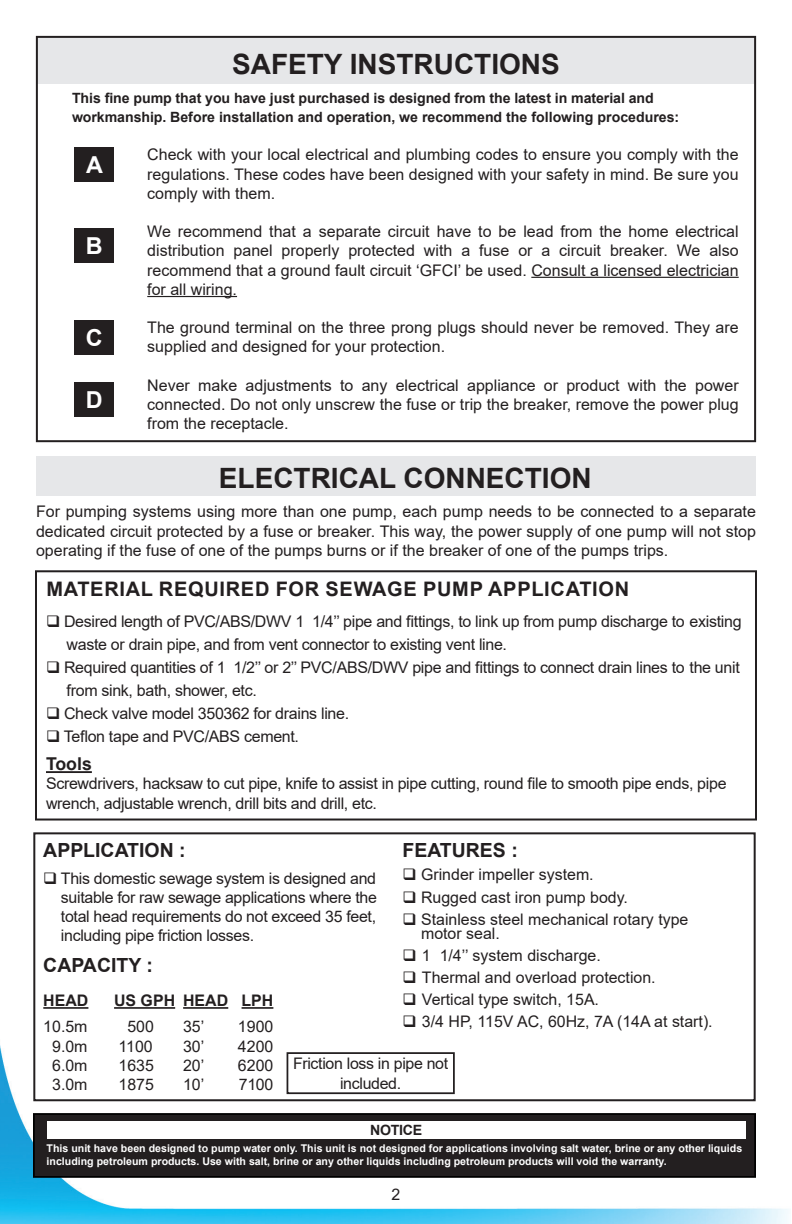
<style>
.page{position:relative;width:792px;height:1224px;background:#fff}
.page>*{position:absolute;margin:0;border:0;box-sizing:border-box;transform-origin:0 0}
.t1{font:700 28px "Arial";color:#231f20}
.t2{font:700 23.4px "Arial";color:#fff}
.t3{font:700 20px "Arial";letter-spacing:.035em;color:#231f20}
.Style_de_paragraphe_2{font:700 19.4px "Arial";color:#231f20}
.Style_de_paragraphe_1{font:700 17.8px "Arial";color:#231f20}
.Style_de_paragraphe_1-2{font:16px/19.2px "Arial";color:#231f20;text-align:justify}
.Style_de_paragraphe_1-3{font:16px/23px "Arial";letter-spacing:-.02em;color:#231f20}
.t4{font:700 16px "Arial";color:#231f20}
.t5{font:700 14.2px/19.2px "Arial";letter-spacing:-.005em;color:#231f20}
.t6{font:700 10.6px/12.8px "Arial";color:#fff}
</style>
<div class="page">
<img style="left:0;top:1045px;width:789px;height:179px">
<hr style="left:46px;top:771px;width:46px;height:2px;background:#231f20">
<div style="left:35px;top:570px;width:722px;height:251px;border:2px solid #231f20"></div>
<hr style="left:531px;top:277px;width:208px;height:1px;background:#231f20">
<hr style="left:147px;top:296px;width:90px;height:1px;background:#231f20">
<div style="left:36px;top:38px;width:718px;height:46px;background:#e6e7e9"></div>
<div style="left:74px;top:147px;width:40px;height:35px;background:#231f20"></div>
<div style="left:74px;top:228px;width:40px;height:35px;background:#231f20"></div>
<div style="left:74px;top:320px;width:40px;height:35px;background:#231f20"></div>
<div style="left:74px;top:382px;width:40px;height:35px;background:#231f20"></div>
<div style="left:36px;top:36px;width:720px;height:406px;border:2px solid #231f20"></div>
<hr style="left:43px;top:1007px;width:45px;height:2px;background:#231f20">
<hr style="left:114px;top:1007px;width:61px;height:2px;background:#231f20">
<hr style="left:183px;top:1007px;width:45px;height:2px;background:#231f20">
<hr style="left:242px;top:1007px;width:31px;height:2px;background:#231f20">
<div style="left:33px;top:832px;width:723px;height:269px;border:2px solid #231f20"></div>
<div style="left:36px;top:457px;width:720px;height:39px;background:#e6e7e9"></div>
<div style="left:34px;top:1114px;width:721px;height:63px;background:#231f20"></div>
<div style="left:33px;top:1113px;width:723px;height:65px;border:2px solid #000"></div>
<div style="left:47px;top:1121px;width:698px;height:18px;background:#fff"></div>
<div style="left:287px;top:1052px;width:168px;height:42px;border:2px solid #231f20"></div>
<p class="t1" style="left:232px;top:44px;width:329px">SAFETY INSTRUCTIONS</p>
<p class="t5" style="left:72px;top:89px;width:609px">This fine pump that you have just purchased is designed from the latest in material and workmanship. Before installation and operation, we recommend the following procedures:</p>
<p class="Style_de_paragraphe_1-2" style="left:147px;top:145px;width:593px">Check with your local electrical and plumbing codes to ensure you comply with the regulations. These codes have been designed with your safety in mind. Be sure you comply with them.</p>
<p class="Style_de_paragraphe_1-2" style="left:147px;top:222px;width:593px">We recommend that a separate circuit have to be lead from the home electrical distribution panel properly protected with a fuse or a circuit breaker. We also recommend that a ground fault circuit ‘GFCI’ be used. Consult a licensed electrician for all wiring.</p>
<p class="Style_de_paragraphe_1-2" style="left:147px;top:318px;width:593px">The ground terminal on the three prong plugs should never be removed. They are supplied and designed for your protection.</p>
<p class="Style_de_paragraphe_1-2" style="left:147px;top:376px;width:593px">Never make adjustments to any electrical appliance or product with the power connected. Do not only unscrew the fuse or trip the breaker, remove the power plug from the receptacle.</p>
<p class="t2" style="left:86px;top:148px;width:18px">A</p>
<p class="t2" style="left:86px;top:229px;width:18px">B</p>
<p class="t2" style="left:86px;top:321px;width:18px">C</p>
<p class="t2" style="left:86px;top:384px;width:18px">D</p>
<p class="t1" style="left:219px;top:458px;width:374px">ELECTRICAL CONNECTION</p>
<p class="Style_de_paragraphe_1-2" style="left:36px;top:502px;width:721px">For pumping systems using more than one pump, each pump needs to be connected to a separate dedicated circuit protected by a fuse or breaker. This way, the power supply of one pump will not stop operating if the fuse of one of the pumps burns or if the breaker of one of the pumps trips.</p>
<p class="t3" style="left:46px;top:575px;width:584px">MATERIAL REQUIRED FOR SEWAGE PUMP APPLICATION</p>
<p class="Style_de_paragraphe_1-3" style="left:67px;top:610px;width:676px;text-indent:-21px">❑ Desired length of PVC/ABS/DWV 1 1/4’’ pipe and fittings, to link up from pump discharge to existing waste or drain pipe, and from vent connector to existing vent line.</p>
<p class="Style_de_paragraphe_1-3" style="left:67px;top:656px;width:675px;text-indent:-21px">❑ Required quantities of 1 1/2’’ or 2’’ PVC/ABS/DWV pipe and fittings to connect drain lines to the unit from sink, bath, shower, etc.</p>
<p class="Style_de_paragraphe_1-3" style="left:46px;top:702px;width:305px">❑ Check valve model 350362 for drains line.</p>
<p class="Style_de_paragraphe_1-3" style="left:46px;top:725px;width:255px">❑ Teflon tape and PVC/ABS cement.</p>
<p class="Style_de_paragraphe_1" style="left:46px;top:751px;width:47px">Tools</p>
<p class="Style_de_paragraphe_1-3" style="left:46px;top:774px;width:682px;line-height:19.2px">Screwdrivers, hacksaw to cut pipe, knife to assist in pipe cutting, round file to smooth pipe ends, pipe wrench, adjustable wrench, drill bits and drill, etc.</p>
<p class="Style_de_paragraphe_2" style="left:43px;top:836px;width:144px">APPLICATION :</p>
<p class="Style_de_paragraphe_1-2" style="left:61px;top:868px;width:317px;text-indent:-18px">❑ This domestic sewage system is designed and suitable for raw sewage applications where the total head requirements do not exceed 35 feet, including pipe friction losses.</p>
<p class="Style_de_paragraphe_2" style="left:43px;top:952px;width:111px">CAPACITY :</p>
<p class="t4" style="left:43px;top:989px;width:47px">HEAD</p>
<p class="t4" style="left:114px;top:989px;width:161px">US GPH HEAD LPH</p>
<p class="Style_de_paragraphe_1-2" style="left:43px;top:1017px;width:46px">10.5m</p>
<p class="Style_de_paragraphe_1-2" style="left:127px;top:1017px;width:28px">500</p>
<p class="Style_de_paragraphe_1-2" style="left:183px;top:1017px;width:23px">35’</p>
<p class="Style_de_paragraphe_1-2" style="left:238px;top:1017px;width:37px">1900</p>
<p class="Style_de_paragraphe_1-2" style="left:52px;top:1036px;width:37px">9.0m</p>
<p class="Style_de_paragraphe_1-2" style="left:119px;top:1036px;width:36px">1100</p>
<p class="Style_de_paragraphe_1-2" style="left:183px;top:1036px;width:23px">30’</p>
<p class="Style_de_paragraphe_1-2" style="left:238px;top:1036px;width:37px">4200</p>
<p class="Style_de_paragraphe_1-2" style="left:52px;top:1055px;width:37px">6.0m</p>
<p class="Style_de_paragraphe_1-2" style="left:119px;top:1055px;width:37px">1635</p>
<p class="Style_de_paragraphe_1-2" style="left:183px;top:1055px;width:23px">20’</p>
<p class="Style_de_paragraphe_1-2" style="left:238px;top:1055px;width:37px">6200</p>
<p class="Style_de_paragraphe_1-2" style="left:52px;top:1074px;width:37px">3.0m</p>
<p class="Style_de_paragraphe_1-2" style="left:119px;top:1074px;width:37px">1875</p>
<p class="Style_de_paragraphe_1-2" style="left:183px;top:1074px;width:23px">10’</p>
<p class="Style_de_paragraphe_1-2" style="left:239px;top:1074px;width:36px">7100</p>
<p class="Style_de_paragraphe_2" style="left:402px;top:836px;width:117px">FEATURES :</p>
<p class="Style_de_paragraphe_1-2" style="left:402px;top:865px;width:193px">❑ Grinder impeller system.</p>
<p class="Style_de_paragraphe_1-2" style="left:402px;top:887px;width:227px">❑ Rugged cast iron pump body.</p>
<p class="Style_de_paragraphe_1-2" style="left:421px;top:912px;width:269px;line-height:14.2px;text-indent:-19px">❑ Stainless steel mechanical rotary type motor seal.</p>
<p class="Style_de_paragraphe_1-2" style="left:402px;top:946px;width:200px">❑ 1 1/4’’ system discharge.</p>
<p class="Style_de_paragraphe_1-2" style="left:402px;top:968px;width:255px">❑ Thermal and overload protection.</p>
<p class="Style_de_paragraphe_1-2" style="left:402px;top:990px;width:198px">❑ Vertical type switch, 15A.</p>
<p class="Style_de_paragraphe_1-2" style="left:402px;top:1012px;width:312px">❑ 3/4 HP, 115V AC, 60Hz, 7A (14A at start).</p>
<p class="Style_de_paragraphe_1-3" style="left:293px;top:1054px;width:157px;line-height:19.2px;text-align:center">Friction loss in pipe not included.</p>
<p class="t5" style="left:370px;top:1120px;width:54px">NOTICE</p>
<p class="t6" style="left:47px;top:1142px;width:697px">This unit have been designed to pump water only. This unit is not designed for applications involving salt water, brine or any other liquids including petroleum products. Use with salt, brine or any other liquids including petroleum products will void the warranty.</p>
<p class="Style_de_paragraphe_1-2" style="left:392px;top:1184px;width:10px">2</p>
</div>
